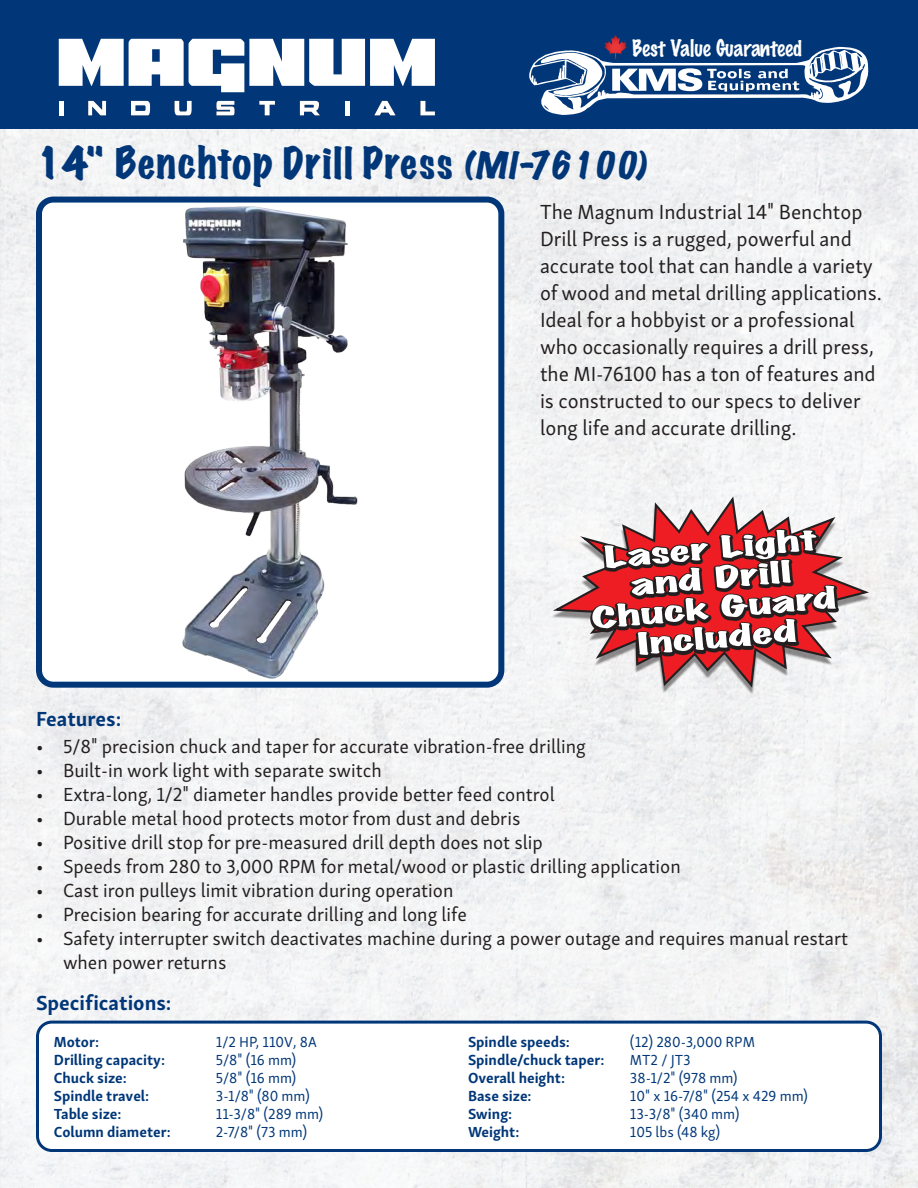
<style>
.page{position:relative;width:918px;height:1188px;background:#fff}
.page>*{position:absolute;margin:0;border:0;box-sizing:border-box;transform-origin:0 0}
.t1{font:expanded 39px "Marker Felt";letter-spacing:.035em;color:#013778}
.t2{font:expanded 27px/29.7px "Marker Felt";color:#fff;text-align:center;scale:1.71 1}
.t3{font:21px/27px "Skolar Sans Latn";color:#231f20}
.t4{font:700 21px "Skolar Sans Latn";color:#013778}
.t5{font:100 21px "Marker Felt";color:#fff}
.t6{font:19.5px/24px "Skolar Sans Latn";color:#231f20}
.Paragraph_Style_1{font:15px "Skolar Sans Latn";color:#013778}
.Paragraph_Style_1-2{font:700 15px "Skolar Sans Latn";color:#013778}
.s1{font-style:italic;font-size:33px}
</style>
<div class="page">
<div style="left:0;top:73px;width:918px;height:1115px;background:#f2f3f4"></div>
<div style="left:0;top:0;width:918px;height:128px;background:#013778"></div>
<svg style="left:529px;top:35px;width:340px;height:80px"></svg>
<svg style="left:59px;top:39px;width:376px;height:53px"></svg>
<hr style="left:59px;top:101px;width:4px;height:14px;background:#fff">
<svg style="left:88px;top:101px;width:18px;height:14px"></svg>
<svg style="left:131px;top:101px;width:19px;height:14px"></svg>
<svg style="left:175px;top:101px;width:17px;height:14px"></svg>
<svg style="left:216px;top:101px;width:19px;height:14px"></svg>
<svg style="left:259px;top:101px;width:16px;height:14px"></svg>
<svg style="left:300px;top:101px;width:20px;height:14px"></svg>
<hr style="left:345px;top:101px;width:4px;height:14px;background:#fff">
<svg style="left:374px;top:101px;width:22px;height:14px"></svg>
<svg style="left:420px;top:101px;width:15px;height:14px"></svg>
<div style="left:39px;top:200px;width:462px;height:485px;background:#fff;border-radius:14px"></div>
<div style="left:36px;top:197px;width:468px;height:491px;border:6px solid #013778;border-radius:14px"></div>
<div style="left:37px;top:1022px;width:843px;height:128px;background:#fff;border-radius:14px"></div>
<div style="left:36px;top:1021px;width:846px;height:131px;border:3px solid #013778;border-radius:14px"></div>
<img style="left:183px;top:206px;width:175px;height:472px">
<svg style="left:549px;top:494px;width:324px;height:196px"></svg>
<svg style="left:590px;top:529px;width:248px;height:129px;background:#7f3134"></svg>
<p class="t5" style="left:632px;top:31px;width:172px">Best Value Guaranteed</p>
<p class="t1" style="left:36px;top:132px;width:620px">14" Benchtop Drill Press <span class="s1">(MI-76100)</span></p>
<p class="t3" style="left:540px;top:197px;width:344px">The Magnum Industrial 14" Benchtop Drill Press is a rugged, powerful and accurate tool that can handle a variety of wood and metal drilling applications.<br>Ideal for a hobbyist or a professional who occasionally requires a drill press, the MI-76100 has a ton of features and is constructed to our specs to deliver long life and accurate drilling.</p>
<p class="t4" style="left:36px;top:702px;width:87px">Features:</p>
<p class="t2" style="left:585px;top:544px;width:145px;rotate:-5deg">Laser Light and Drill<br>Chuck Guard<br>Included</p>
<p class="t6" style="left:36px;top:733px;width:551px">• 5/8" precision chuck and taper for accurate vibration-free drilling</p>
<p class="t6" style="left:36px;top:757px;width:347px">• Built-in work light with separate switch</p>
<p class="t6" style="left:36px;top:781px;width:520px">• Extra-long, 1/2" diameter handles provide better feed control</p>
<p class="t6" style="left:36px;top:805px;width:486px">• Durable metal hood protects motor from dust and debris</p>
<p class="t6" style="left:36px;top:829px;width:508px">• Positive drill stop for pre-measured drill depth does not slip</p>
<p class="t6" style="left:36px;top:853px;width:646px">• Speeds from 280 to 3,000 RPM for metal/wood or plastic drilling application</p>
<p class="t6" style="left:36px;top:877px;width:419px">• Cast iron pulleys limit vibration during operation</p>
<p class="t6" style="left:36px;top:901px;width:432px">• Precision bearing for accurate drilling and long life</p>
<p class="t6" style="left:63px;top:925px;width:787px;text-indent:-27px">• Safety interrupter switch deactivates machine during a power outage and requires manual restart when power returns</p>
<p class="t4" style="left:36px;top:986px;width:137px">Specifications:</p>
<p class="Paragraph_Style_1-2" style="left:54px;top:1030px;width:47px">Motor:</p>
<p class="Paragraph_Style_1" style="left:216px;top:1031px;width:102px">1/2 HP, 110V, 8A</p>
<p class="Paragraph_Style_1-2" style="left:54px;top:1048px;width:113px">Drilling capacity:</p>
<p class="Paragraph_Style_1" style="left:216px;top:1049px;width:82px">5/8" (16 mm)</p>
<p class="Paragraph_Style_1-2" style="left:54px;top:1066px;width:74px">Chuck size:</p>
<p class="Paragraph_Style_1" style="left:216px;top:1067px;width:82px">5/8" (16 mm)</p>
<p class="Paragraph_Style_1-2" style="left:54px;top:1084px;width:97px">Spindle travel:</p>
<p class="Paragraph_Style_1" style="left:216px;top:1085px;width:95px">3-1/8" (80 mm)</p>
<p class="Paragraph_Style_1-2" style="left:54px;top:1102px;width:69px">Table size:</p>
<p class="Paragraph_Style_1" style="left:216px;top:1103px;width:109px">11-3/8" (289 mm)</p>
<p class="Paragraph_Style_1-2" style="left:54px;top:1120px;width:118px">Column diameter:</p>
<p class="Paragraph_Style_1" style="left:216px;top:1121px;width:93px">2-7/8" (73 mm)</p>
<p class="Paragraph_Style_1-2" style="left:468px;top:1030px;width:103px">Spindle speeds:</p>
<p class="Paragraph_Style_1" style="left:630px;top:1031px;width:127px">(12) 280-3,000 RPM</p>
<p class="Paragraph_Style_1-2" style="left:468px;top:1048px;width:138px">Spindle/chuck taper:</p>
<p class="Paragraph_Style_1" style="left:630px;top:1049px;width:62px">MT2 / JT3</p>
<p class="Paragraph_Style_1-2" style="left:468px;top:1066px;width:99px">Overall height:</p>
<p class="Paragraph_Style_1" style="left:630px;top:1067px;width:109px">38-1/2" (978 mm)</p>
<p class="Paragraph_Style_1-2" style="left:468px;top:1084px;width:65px">Base size:</p>
<p class="Paragraph_Style_1" style="left:630px;top:1085px;width:179px">10" x 16-7/8" (254 x 429 mm)</p>
<p class="Paragraph_Style_1-2" style="left:468px;top:1102px;width:46px">Swing:</p>
<p class="Paragraph_Style_1" style="left:630px;top:1103px;width:111px">13-3/8" (340 mm)</p>
<p class="Paragraph_Style_1-2" style="left:468px;top:1120px;width:53px">Weight:</p>
<p class="Paragraph_Style_1" style="left:630px;top:1121px;width:92px">105 lbs (48 kg)</p>
</div>
